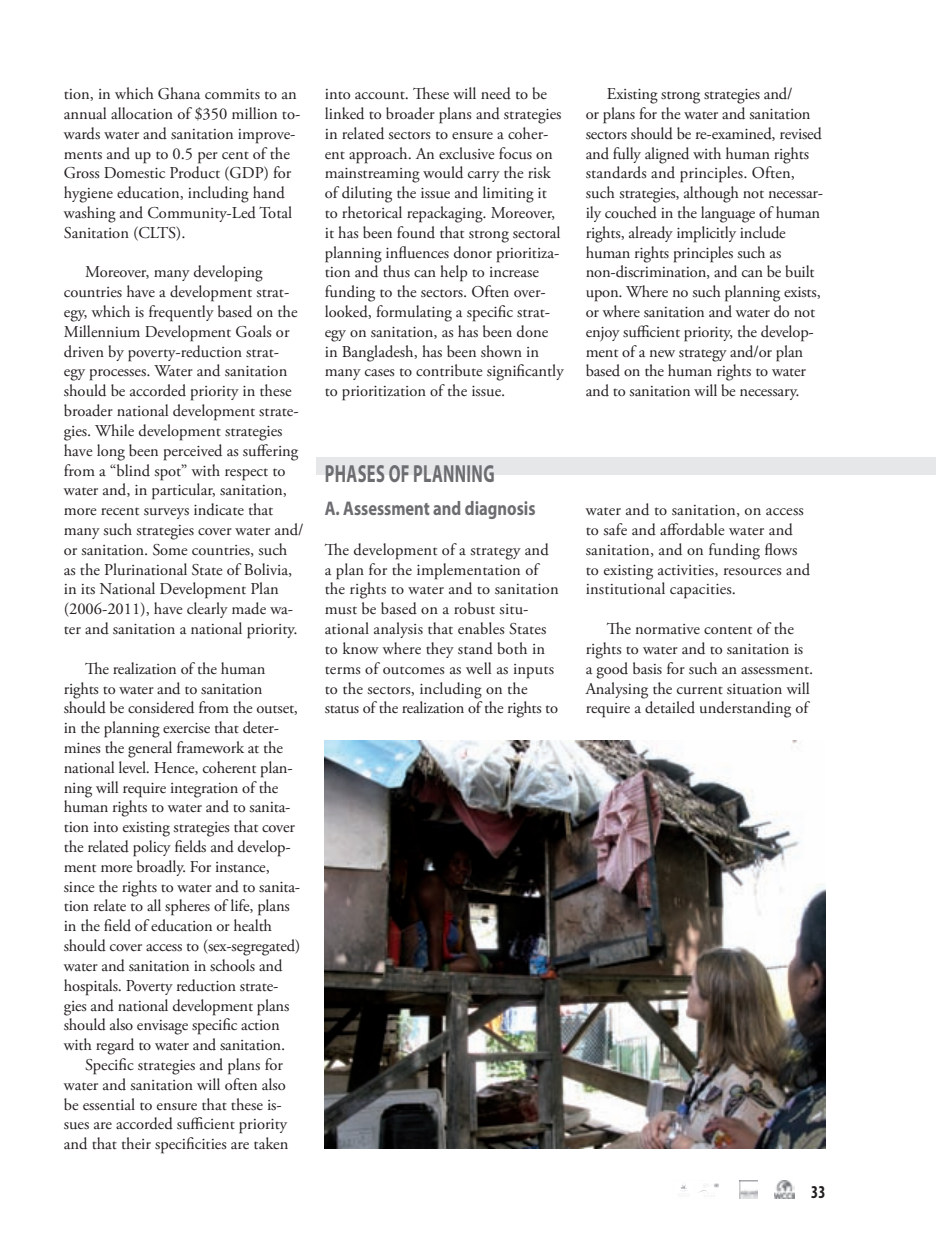
<style>
.page{position:relative;width:936px;height:1234px;background:#fff}
.page>*{position:absolute;margin:0;border:0;box-sizing:border-box;transform-origin:0 0}
.t1{font:700 24.75px "Myriad Pro";letter-spacing:.02em;color:#6c6d70;scale:.67 1}
.t2{font:700 19.8px "Myriad Pro";color:#6c6d70;scale:.83 1}
.t3{font:700 condensed 18.15px "Myriad Pro";color:#231f20;scale:.91 1}
.t4{font:16.5px/19.8px "Adobe Garamond Pro";color:#231f20}
</style>
<div class="page">
<div style="left:316px;top:457px;width:619px;height:18px;background:#e6e7e9"></div>
<img style="left:774px;top:1180px;width:20px;height:17px">
<img style="left:739px;top:1180px;width:18px;height:17px">
<img style="left:680px;top:1183px;width:39px;height:14px">
<img style="left:325px;top:740px;width:500px;height:408px">
<p class="t4" style="left:64px;top:84px;width:238px">tion, in which Ghana commits to an annual allocation of $350 million to&shy;wards water and sanitation improve&shy;ments and up to 0.5 per cent of the<br>Gross Domestic Product (GDP) for hygiene education, including hand washing and Community-Led Total<br>Sanitation (CLTS).</p>
<p class="t4" style="left:64px;top:263px;width:241px;text-indent:21px">Moreover, many developing countries have a development strat&shy;egy, which is frequently based on the Millennium Development Goals or driven by poverty-reduction strat&shy;egy processes. Water and sanitation should be accorded priority in these broader national development strate&shy;gies. While development strategies have long been perceived as suffering from a “blind spot” with respect to water and, in particular, sanitation, more recent surveys indicate that many such strategies cover water and/ or sanitation. Some countries, such as the Plurinational State of Bolivia, in its National Development Plan (2006-2011), have clearly made wa&shy;ter and sanitation a national priority.</p>
<p class="t4" style="left:64px;top:659px;width:238px;text-indent:21px">The realization of the human rights to water and to sanitation should be considered from the outset, in the planning exercise that deter&shy;mines the general framework at the national level. Hence, coherent plan&shy;ning will require integration of the human rights to water and to sanita&shy;tion into existing strategies that cover the related policy fields and develop&shy;ment more broadly. For instance, since the rights to water and to sanita&shy;tion relate to all spheres of life, plans in the field of education or health should cover access to (sex-segregated) water and sanitation in schools and hospitals. Poverty reduction strate&shy;gies and national development plans should also envisage specific action with regard to water and sanitation.</p>
<p class="t4" style="left:64px;top:1055px;width:226px;text-indent:21px">Specific strategies and plans for water and sanitation will often also be essential to ensure that these is&shy;sues are accorded sufficient priority and that their specificities are taken</p>
<p class="t4" style="left:325px;top:84px;width:240px">into account. These will need to be linked to broader plans and strategies in related sectors to ensure a coher&shy;ent approach. An exclusive focus on mainstreaming would carry the risk of diluting the issue and limiting it to rhetorical repackaging. Moreover, it has been found that strong sectoral planning influences donor prioritiza&shy;tion and thus can help to increase funding to the sectors. Often over&shy;looked, formulating a specific strat&shy;egy on sanitation, as has been done in Bangladesh, has been shown in many cases to contribute significantly to prioritization of the issue.</p>
<p class="t4" style="left:585px;top:84px;width:239px;text-indent:21px">Existing strong strategies and/<br>or plans for the water and sanitation sectors should be re-examined, revised and fully aligned with human rights standards and principles. Often, such strategies, although not necessar&shy;ily couched in the language of human rights, already implicitly include human rights principles such as non-discrimination, and can be built upon. Where no such planning exists, or where sanitation and water do not enjoy sufficient priority, the develop&shy;ment of a new strategy and/or plan based on the human rights to water and to sanitation will be necessary.</p>
<h2 class="t1" style="left:325px;top:457px;width:255px">Phases of PlannIng</h2>
<h3 class="t2" style="left:325px;top:495px;width:255px">a. assessment and diagnosis</h3>
<p class="t4" style="left:325px;top:540px;width:235px">The development of a strategy and a plan for the implementation of the rights to water and to sanitation must be based on a robust situ&shy;ational analysis that enables States to know where they stand both in terms of outcomes as well as inputs to the sectors, including on the status of the realization of the rights to</p>
<p class="t4" style="left:585px;top:500px;width:226px">water and to sanitation, on access to safe and affordable water and sanitation, and on funding flows to existing activities, resources and institutional capacities.</p>
<p class="t4" style="left:585px;top:619px;width:229px;text-indent:21px">The normative content of the rights to water and to sanitation is a good basis for such an assessment.<br>Analysing the current situation will require a detailed understanding of</p>
<p class="t3" style="left:811px;top:1180px;width:17px">33</p>
</div>
